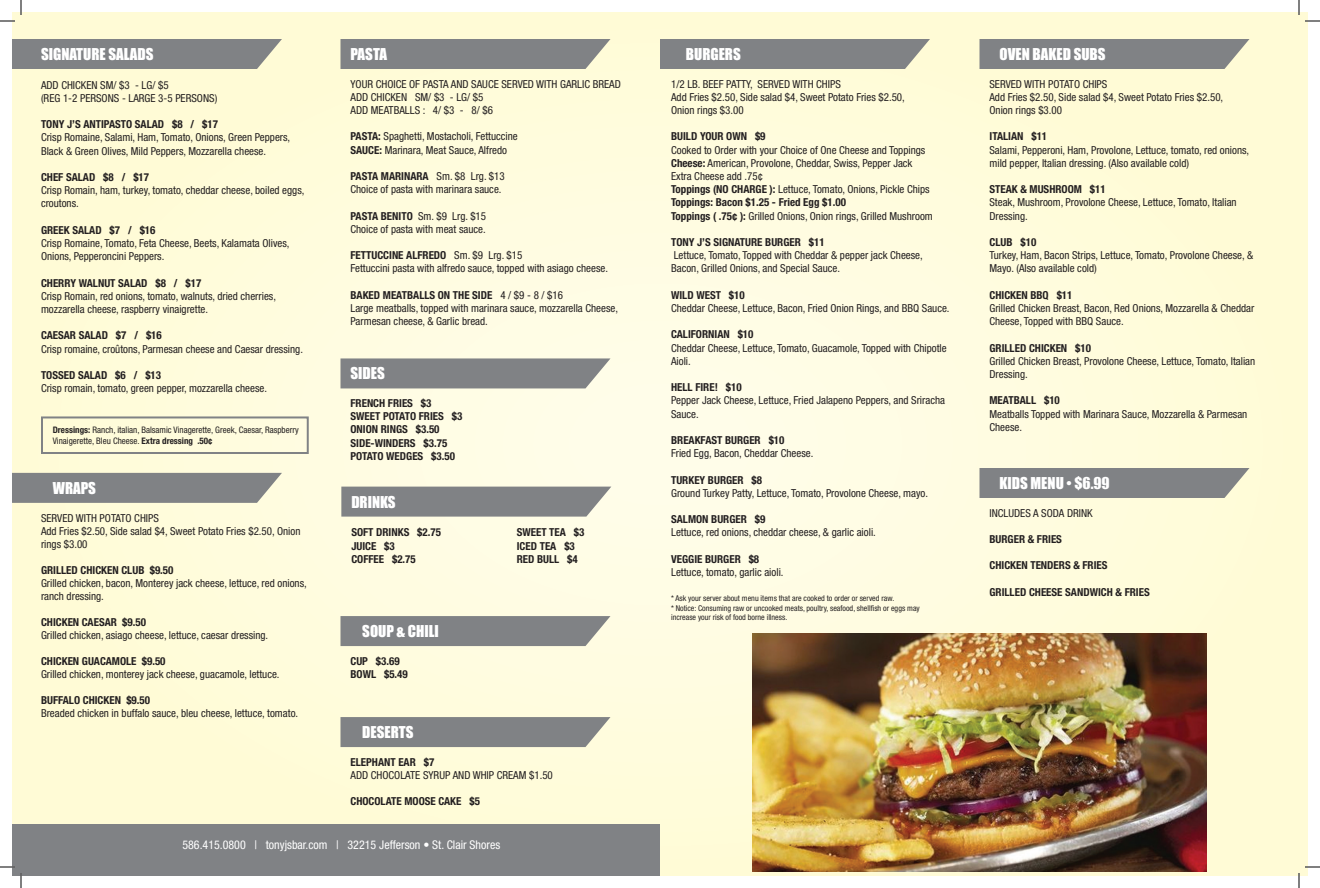
<style>
.page{position:relative;width:1320px;height:888px;background:#fff}
.page>*{position:absolute;margin:0;border:0;box-sizing:border-box;transform-origin:0 0}
.t1{font:15px "Impact";color:#fff}
.t2{font:condensed 12px "Helvetica Neue";color:#fff}
.t3{font:condensed 11px/13.2px "Helvetica Neue";color:#231f20}
.t4{font:700 condensed 11px/13.2px "Helvetica Neue";color:#231f20}
.t5{font:condensed 9px/10.8px "Helvetica Neue";color:#231f20}
.t6{font:condensed 8px/9.6px "Helvetica Neue";color:#231f20}
.s1{font-weight:700}
</style>
<div class="page">
<div style="left:12px;top:12px;width:1296px;height:864px;background:#fffcdc"></div>
<div style="left:12px;top:824px;width:648px;height:52px;background:#808285"></div>
<div style="left:660px;top:39px;width:270px;height:30px;background:#808285"></div>
<div style="left:980px;top:39px;width:270px;height:30px;background:#808285"></div>
<div style="left:980px;top:468px;width:270px;height:30px;background:#808285"></div>
<div style="left:340px;top:616px;width:270px;height:30px;background:#808285"></div>
<div style="left:340px;top:717px;width:270px;height:30px;background:#808285"></div>
<svg style="left:12px;top:473px;width:270px;height:30px;background:#868789"></svg>
<svg style="left:341px;top:487px;width:270px;height:30px;background:#87898a"></svg>
<svg style="left:340px;top:358px;width:270px;height:30px;background:#87898a"></svg>
<div style="left:340px;top:39px;width:270px;height:30px;background:#808285"></div>
<div style="left:12px;top:39px;width:270px;height:30px;background:#808285"></div>
<div style="left:41px;top:416px;width:268px;height:38px;border:2px solid #808285"></div>
<img style="left:752px;top:633px;width:455px;height:239px">
<svg style="left:0;top:0;width:22px;height:22px"></svg>
<svg style="left:0;top:866px;width:22px;height:22px"></svg>
<svg style="left:1298px;top:0;width:22px;height:22px"></svg>
<svg style="left:1298px;top:866px;width:22px;height:22px"></svg>
<h1 class="t1" style="left:41px;top:42px;width:114px">SIGNATURE SALADS</h1>
<p class="t3" style="left:41px;top:78px;width:178px">ADD CHICKEN SM/ $3 - LG/ $5<br>(REG 1-2 PERSONS - LARGE 3-5 PERSONS)</p>
<p class="t4" style="left:41px;top:118px;width:179px">TONY J’S ANTIPASTO SALAD $8 / $17</p>
<p class="t3" style="left:41px;top:131px;width:251px">Crisp Romaine, Salami, Ham, Tomato, Onions, Green Peppers,<br>Black &amp; Green Olives, Mild Peppers, Mozzarella cheese.</p>
<p class="t4" style="left:41px;top:170px;width:110px">CHEF SALAD $8 / $17</p>
<p class="t3" style="left:41px;top:184px;width:265px">Crisp Romain, ham, turkey, tomato, cheddar cheese, boiled eggs, croutons.</p>
<p class="t4" style="left:41px;top:223px;width:116px">GREEK SALAD $7 / $16</p>
<p class="t3" style="left:41px;top:237px;width:250px">Crisp Romaine, Tomato, Feta Cheese, Beets, Kalamata Olives,<br>Onions, Pepperoncini Peppers.</p>
<p class="t4" style="left:41px;top:276px;width:162px">CHERRY WALNUT SALAD $8 / $17</p>
<p class="t3" style="left:41px;top:289px;width:237px">Crisp Romain, red onions, tomato, walnuts, dried cherries, mozzarella cheese, raspberry vinaigrette.</p>
<p class="t4" style="left:41px;top:329px;width:122px">CAESAR SALAD $7 / $16</p>
<p class="t3" style="left:41px;top:342px;width:263px">Crisp romaine, croûtons, Parmesan cheese and Caesar dressing.</p>
<p class="t4" style="left:41px;top:368px;width:122px">TOSSED SALAD $6 / $13</p>
<p class="t3" style="left:41px;top:382px;width:228px">Crisp romain, tomato, green pepper, mozzarella cheese.</p>
<p class="t5" style="left:53px;top:425px;width:248px"><span class="s1">Dressings:</span> Ranch, italian, Balsamic Vinagerette, Greek, Caesar, Raspberry<br>Vinaigerette, Bleu Cheese. <span class="s1">Extra dressing .50¢</span></p>
<h1 class="t1" style="left:53px;top:476px;width:45px">WRAPS</h1>
<p class="t3" style="left:41px;top:511px;width:261px">SERVED WITH POTATO CHIPS<br>Add Fries $2.50, Side salad $4, Sweet Potato Fries $2.50, Onion rings $3.00</p>
<p class="t4" style="left:41px;top:563px;width:134px">GRILLED CHICKEN CLUB $9.50</p>
<p class="t3" style="left:41px;top:576px;width:267px">Grilled chicken, bacon, Monterey jack cheese, lettuce, red onions, ranch dressing.</p>
<p class="t4" style="left:41px;top:615px;width:107px">CHICKEN CAESAR $9.50</p>
<p class="t3" style="left:41px;top:628px;width:229px">Grilled chicken, asiago cheese, lettuce, caesar dressing.</p>
<p class="t4" style="left:41px;top:654px;width:126px">CHICKEN GUACAMOLE $9.50</p>
<p class="t3" style="left:41px;top:667px;width:240px">Grilled chicken, monterey jack cheese, guacamole, lettuce.</p>
<p class="t4" style="left:41px;top:693px;width:111px">BUFFALO CHICKEN $9.50</p>
<p class="t3" style="left:41px;top:706px;width:259px">Breaded chicken in buffalo sauce, bleu cheese, lettuce, tomato.</p>
<h1 class="t1" style="left:350px;top:42px;width:38px">PASTA</h1>
<p class="t3" style="left:350px;top:77px;width:272px">YOUR CHOICE OF PASTA AND SAUCE SERVED WITH GARLIC BREAD<br>ADD CHICKEN SM/ $3 - LG/ $5<br>ADD MEATBALLS : 4/ $3 - 8/ $6</p>
<p class="t3" style="left:350px;top:130px;width:169px"><span class="s1">PASTA:</span> Spaghetti, Mostacholi, Fettuccine<br><span class="s1">SAUCE:</span> Marinara, Meat Sauce, Alfredo</p>
<p class="t3" style="left:350px;top:170px;width:156px"><span class="s1">PASTA MARINARA</span> Sm. $8 Lrg. $13<br>Choice of pasta with marinara sauce.</p>
<p class="t3" style="left:350px;top:209px;width:137px"><span class="s1">PASTA BENITO</span> Sm. $9 Lrg. $15<br>Choice of pasta with meat sauce.</p>
<p class="t3" style="left:350px;top:249px;width:259px"><span class="s1">FETTUCCINE ALFREDO</span> Sm. $9 Lrg. $15<br>Fettuccini pasta with alfredo sauce, topped with asiago cheese.</p>
<p class="t3" style="left:350px;top:288px;width:269px"><span class="s1">BAKED MEATBALLS ON THE SIDE</span> 4 / $9 - 8 / $16<br>Large meatballs, topped with marinara sauce, mozzarella Cheese,<br>Parmesan cheese, &amp; Garlic bread.</p>
<h1 class="t1" style="left:350px;top:362px;width:36px">SIDES</h1>
<p class="t4" style="left:350px;top:396px;width:113px">FRENCH FRIES $3<br>SWEET POTATO FRIES $3<br>ONION RINGS $3.50<br>SIDE-WINDERS $3.75<br>POTATO WEDGES $3.50</p>
<h1 class="t1" style="left:351px;top:490px;width:46px">DRINKS</h1>
<p class="t4" style="left:351px;top:526px;width:91px">SOFT DRINKS $2.75<br>JUICE $3<br>COFFEE $2.75</p>
<p class="t4" style="left:517px;top:526px;width:69px">SWEET TEA $3<br>ICED TEA $3<br>RED BULL $4</p>
<h1 class="t1" style="left:362px;top:619px;width:78px">SOUP &amp; CHILI</h1>
<p class="t4" style="left:350px;top:654px;width:59px">CUP $3.69<br>BOWL $5.49</p>
<h1 class="t1" style="left:362px;top:720px;width:53px">DESERTS</h1>
<p class="t4" style="left:350px;top:755px;width:85px">ELEPHANT EAR $7</p>
<p class="t3" style="left:350px;top:768px;width:204px">ADD CHOCOLATE SYRUP AND WHIP CREAM $1.50</p>
<p class="t4" style="left:350px;top:794px;width:131px">CHOCOLATE MOOSE CAKE $5</p>
<p class="t2" style="left:182px;top:838px;width:319px">586.415.0800 | tonyjsbar.com | 32215 Jefferson • St. Clair Shores</p>
<h1 class="t1" style="left:686px;top:42px;width:56px">BURGERS</h1>
<p class="t3" style="left:671px;top:77px;width:235px">1/2 LB. BEEF PATTY, SERVED WITH CHIPS<br>Add Fries $2.50, Side salad $4, Sweet Potato Fries $2.50,<br>Onion rings $3.00</p>
<p class="t4" style="left:671px;top:130px;width:96px">BUILD YOUR OWN $9</p>
<p class="t3" style="left:671px;top:143px;width:263px">Cooked to Order with your Choice of One Cheese and Toppings <span class="s1">Cheese:</span> American, Provolone, Cheddar, Swiss, Pepper Jack Extra Cheese add .75¢<br><span class="s1">Toppings (NO CHARGE ):</span> Lettuce, Tomato, Onions, Pickle Chips <span class="s1">Toppings: Bacon $1.25 - Fried Egg $1.00<br>Toppings ( .75¢ ):</span> Grilled Onions, Onion rings, Grilled Mushroom</p>
<p class="t4" style="left:671px;top:235px;width:155px">TONY J’S SIGNATURE BURGER $11</p>
<p class="t3" style="left:671px;top:249px;width:253px">Lettuce, Tomato, Topped with Cheddar &amp; pepper jack Cheese,<br>Bacon, Grilled Onions, and Special Sauce.</p>
<p class="t4" style="left:671px;top:288px;width:75px">WILD WEST $10</p>
<p class="t3" style="left:671px;top:302px;width:280px">Cheddar Cheese, Lettuce, Bacon, Fried Onion Rings, and BBQ Sauce.</p>
<p class="t4" style="left:671px;top:328px;width:84px">CALIFORNIAN $10</p>
<p class="t3" style="left:671px;top:341px;width:277px">Cheddar Cheese, Lettuce, Tomato, Guacamole, Topped with Chipotle<br>Aioli.</p>
<p class="t4" style="left:671px;top:381px;width:72px">HELL FIRE! $10</p>
<p class="t3" style="left:671px;top:394px;width:275px">Pepper Jack Cheese, Lettuce, Fried Jalapeno Peppers, and Sriracha<br>Sauce.</p>
<p class="t4" style="left:671px;top:433px;width:115px">BREAKFAST BURGER $10</p>
<p class="t3" style="left:671px;top:447px;width:144px">Fried Egg, Bacon, Cheddar Cheese.</p>
<p class="t4" style="left:671px;top:473px;width:93px">TURKEY BURGER $8</p>
<p class="t3" style="left:671px;top:486px;width:259px">Ground Turkey Patty, Lettuce, Tomato, Provolone Cheese, mayo.</p>
<p class="t4" style="left:671px;top:513px;width:96px">SALMON BURGER $9</p>
<p class="t3" style="left:671px;top:526px;width:206px">Lettuce, red onions, cheddar cheese, &amp; garlic aioli.</p>
<p class="t4" style="left:671px;top:552px;width:90px">VEGGIE BURGER $8</p>
<p class="t3" style="left:671px;top:566px;width:114px">Lettuce, tomato, garlic aioli.</p>
<p class="t6" style="left:671px;top:593px;width:250px">* Ask your server about menu items that are cooked to order or served raw.<br>* Notice: Consuming raw or uncooked meats, poultry, seafood, shellfish or eggs may increase your risk of food borne illness.</p>
<h1 class="t1" style="left:1000px;top:42px;width:108px">OVEN BAKED SUBS</h1>
<p class="t3" style="left:989px;top:77px;width:235px">SERVED WITH POTATO CHIPS<br>Add Fries $2.50, Side salad $4, Sweet Potato Fries $2.50,<br>Onion rings $3.00</p>
<p class="t4" style="left:989px;top:130px;width:59px">ITALIAN $11</p>
<p class="t3" style="left:989px;top:143px;width:261px">Salami, Pepperoni, Ham, Provolone, Lettuce, tomato, red onions, mild pepper, Italian dressing. (Also available cold)</p>
<p class="t4" style="left:989px;top:183px;width:118px">STEAK &amp; MUSHROOM $11</p>
<p class="t3" style="left:989px;top:196px;width:249px">Steak, Mushroom, Provolone Cheese, Lettuce, Tomato, Italian<br>Dressing.</p>
<p class="t4" style="left:989px;top:235px;width:48px">CLUB $10</p>
<p class="t3" style="left:989px;top:249px;width:265px">Turkey, Ham, Bacon Strips, Lettuce, Tomato, Provolone Cheese, &amp;<br>Mayo. (Also available cold)</p>
<p class="t4" style="left:989px;top:288px;width:85px">CHICKEN BBQ $11</p>
<p class="t3" style="left:989px;top:302px;width:266px">Grilled Chicken Breast, Bacon, Red Onions, Mozzarella &amp; Cheddar<br>Cheese, Topped with BBQ Sauce.</p>
<p class="t4" style="left:989px;top:341px;width:103px">GRILLED CHICKEN $10</p>
<p class="t3" style="left:989px;top:354px;width:267px">Grilled Chicken Breast, Provolone Cheese, Lettuce, Tomato, Italian<br>Dressing.</p>
<p class="t4" style="left:989px;top:394px;width:72px">MEATBALL $10</p>
<p class="t3" style="left:989px;top:407px;width:259px">Meatballs Topped with Marinara Sauce, Mozzarella &amp; Parmesan<br>Cheese.</p>
<h1 class="t1" style="left:1000px;top:471px;width:112px">KIDS MENU • $6.99</h1>
<p class="t3" style="left:989px;top:506px;width:105px">INCLUDES A SODA DRINK</p>
<p class="t4" style="left:989px;top:532px;width:74px">BURGER &amp; FRIES</p>
<p class="t4" style="left:989px;top:559px;width:120px">CHICKEN TENDERS &amp; FRIES</p>
<p class="t4" style="left:989px;top:585px;width:162px">GRILLED CHEESE SANDWICH &amp; FRIES</p>
</div>
